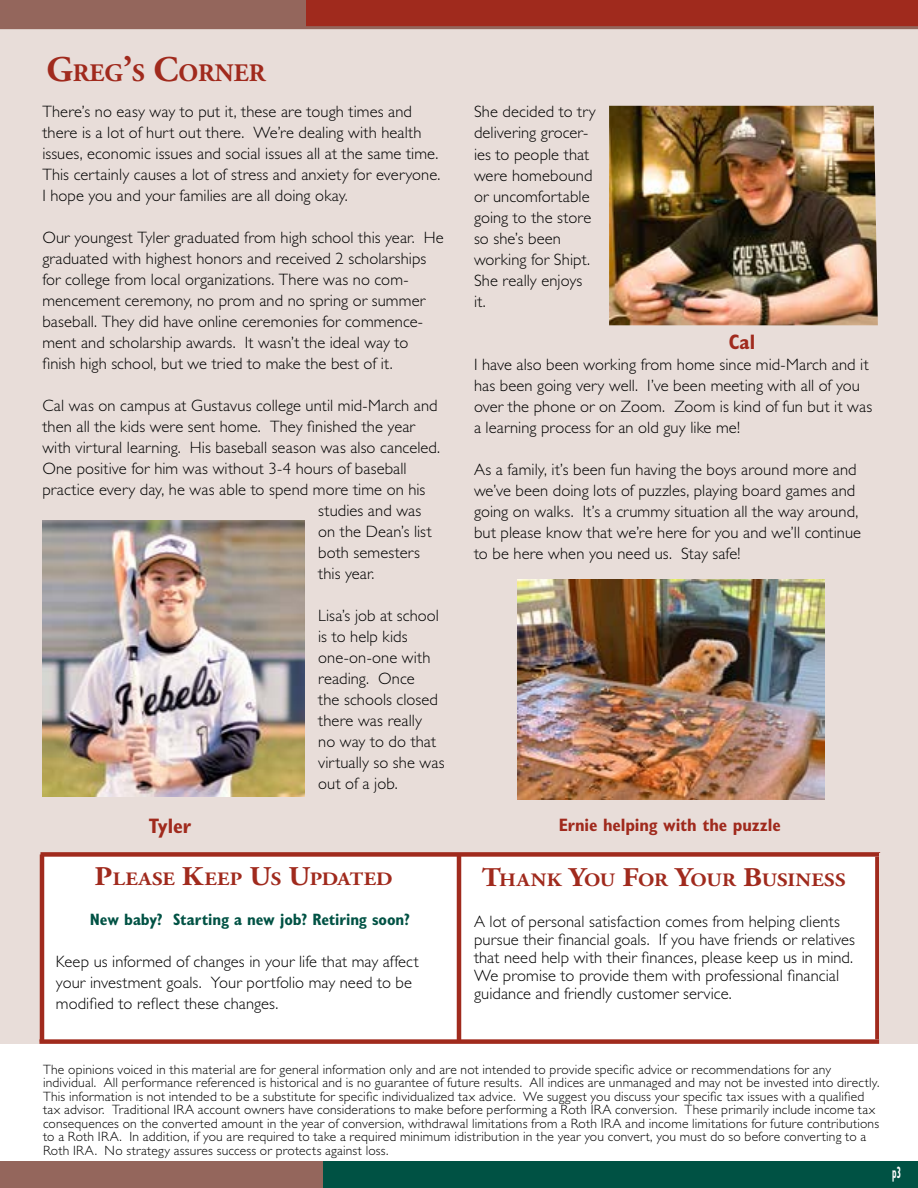
<style>
.page{position:relative;width:918px;height:1188px;background:#fff}
.page>*{position:absolute;margin:0;border:0;box-sizing:border-box;transform-origin:0 0}
.t1{font:700 25.2px "Adobe Garamond Pro";color:#a02a1d}
.t2{font:700 condensed 21px "Gill Sans Std";letter-spacing:-.01em;color:#a02a1d}
.t3{font:700 18.9px "Adobe Garamond Pro";letter-spacing:.015em;color:#a02a1d;scale:1.1 1}
.t4{font:700 condensed 18px "Gill Sans Std";letter-spacing:-.005em;color:#a02a1d}
.t5{font:300 16.5px/21px "Gill Sans Std";letter-spacing:.005em;color:#000}
.t6{font:700 condensed 16.5px "Gill Sans Std";letter-spacing:-.005em;color:#005244}
.t7{font:700 condensed 16.5px "Gill Sans Std";color:#fff;scale:.5 1}
.t8{font:300 13.5px/13.5px "Gill Sans Std";letter-spacing:.015em;color:#000}
.s1{font-size:36px}
.s2{font-size:27px}
</style>
<div class="page">
<div style="left:0;top:815px;width:40px;height:229px;background:#e8ddd9"></div>
<div style="left:1px;top:29px;width:462px;height:824px;background:#e8ddd9"></div>
<div style="left:459px;top:8px;width:459px;height:845px;background:#e8ddd9"></div>
<div style="left:0;top:0;width:317px;height:27px;background:#94665c"></div>
<div style="left:307px;top:0;width:611px;height:27px;background:#a02a1d"></div>
<div style="left:307px;top:1162px;width:611px;height:26px;background:#005244"></div>
<hr style="left:0;top:26px;width:918px;height:3px;background:#94665c">
<div style="left:0;top:1161px;width:323px;height:27px;background:#94665c"></div>
<img style="left:42px;top:520px;width:263px;height:276px">
<img style="left:609px;top:106px;width:269px;height:219px">
<hr style="left:40px;top:854px;width:4px;height:188px;background:#a02a1d">
<div style="left:875px;top:857px;width:5px;height:182px;background:#a02a1d"></div>
<div style="left:40px;top:852px;width:840px;height:5px;background:#a02a1d"></div>
<img style="left:517px;top:580px;width:307px;height:219px">
<div style="left:879px;top:853px;width:39px;height:191px;background:#e8ddd9"></div>
<hr style="left:457px;top:854px;width:4px;height:188px;background:#a02a1d">
<div style="left:39px;top:1039px;width:840px;height:5px;background:#a02a1d"></div>
<h1 class="t1" style="left:46px;top:58px;width:221px"><span class="s1">G</span>REG<span class="s1">’</span>S <span class="s1">C</span>ORNER</h1>
<p class="t5" style="left:42px;top:102px;width:400px">There’s no easy way to put it, these are tough times and there is a lot of hurt out there. We’re dealing with health issues, economic issues and social issues all at the same time.<br>This certainly causes a lot of stress and anxiety for everyone.<br>I hope you and your families are all doing okay.</p>
<p class="t5" style="left:42px;top:228px;width:403px">Our youngest Tyler graduated from high school this year. He graduated with highest honors and received 2 scholarships for college from local organizations. There was no com&shy;mencement ceremony, no prom and no spring or summer baseball. They did have online ceremonies for commence&shy;ment and scholarship awards. It wasn’t the ideal way to finish high school, but we tried to make the best of it.</p>
<p class="t5" style="left:42px;top:396px;width:397px">Cal was on campus at Gustavus college until mid-March and</p>
<p class="t5" style="left:42px;top:417px;width:374px">then all the kids were sent home. They finished the year</p>
<p class="t5" style="left:42px;top:438px;width:399px">with virtural learning. His baseball season was also canceled.</p>
<p class="t5" style="left:42px;top:459px;width:366px">One positive for him was without 3-4 hours of baseball</p>
<p class="t5" style="left:42px;top:480px;width:385px">practice every day, he was able to spend more time on his</p>
<p class="t5" style="left:318px;top:501px;width:105px">studies and was</p>
<p class="t5" style="left:318px;top:522px;width:115px">on the Dean’s list</p>
<p class="t5" style="left:318px;top:543px;width:103px">both semesters</p>
<p class="t5" style="left:318px;top:564px;width:58px">this year.</p>
<p class="t5" style="left:318px;top:606px;width:128px">Lisa’s job at school is to help kids one-on-one with reading. Once<br>the schools closed there was really<br>no way to do that virtually so she was out of a job.</p>
<p class="t2" style="left:149px;top:813px;width:44px">Tyler</p>
<p class="t3" style="left:94px;top:868px;width:273px"><span class="s2">P</span>LEASE <span class="s2">K</span>EEP <span class="s2">U</span>S <span class="s2">U</span>PDATED</p>
<p class="t6" style="left:90px;top:909px;width:322px">New baby? Starting a new job? Retiring soon?</p>
<p class="t5" style="left:56px;top:951px;width:364px">Keep us informed of changes in your life that may affect your investment goals. Your portfolio may need to be modified to reflect these changes.</p>
<p class="t5" style="left:474px;top:102px;width:123px">She decided to try delivering grocer&shy;ies to people that were homebound or uncomfortable going to the store so she’s been working for Shipt.<br>She really enjoys it.</p>
<p class="t2" style="left:729px;top:329px;width:28px">Cal</p>
<p class="t5" style="left:474px;top:354px;width:400px">I have also been working from home since mid-March and it has been going very well. I’ve been meeting with all of you over the phone or on Zoom. Zoom is kind of fun but it was a learning process for an old guy like me!</p>
<p class="t5" style="left:474px;top:459px;width:389px">As a family, it’s been fun having the boys around more and we’ve been doing lots of puzzles, playing board games and going on walks. It’s a crummy situation all the way around, but please know that we’re here for you and we’ll continue to be here when you need us. Stay safe!</p>
<p class="t4" style="left:559px;top:814px;width:224px">Ernie helping with the puzzle</p>
<p class="t3" style="left:482px;top:869px;width:332px"><span class="s2">T</span>HANK <span class="s2">Y</span>OU <span class="s2">F</span>OR <span class="s2">Y</span>OUR <span class="s2">B</span>USINESS</p>
<p class="t5" style="left:474px;top:913px;width:382px;line-height:18px">A lot of personal satisfaction comes from helping clients pursue their financial goals. If you have friends or relatives that need help with their finances, please keep us in mind.<br>We promise to provide them with professional financial guidance and friendly customer service.</p>
<p class="t8" style="left:43px;top:1063px;width:838px">The opinions voiced in this material are for general information only and are not intended to provide specific advice or recommendations for any individual. All performance referenced is historical and is no guarantee of future results. All indices are unmanaged and may not be invested into directly.<br>This information is not intended to be a substitute for specific individualized tax advice. We suggest you discuss your specific tax issues with a qualified tax advisor. Traditional IRA account owners have considerations to make before performing a Roth IRA conversion. These primarily include income tax consequences on the converted amount in the year of conversion, withdrawal limitations from a Roth IRA and income limitations for future contributions to a Roth IRA. In addition, if you are required to take a required minimum idistribution in the year you convert, you must do so before converting to a Roth IRA. No strategy assures success or protects against loss.</p>
<p class="t7" style="left:892px;top:1162px;width:19px">p3</p>
</div>
